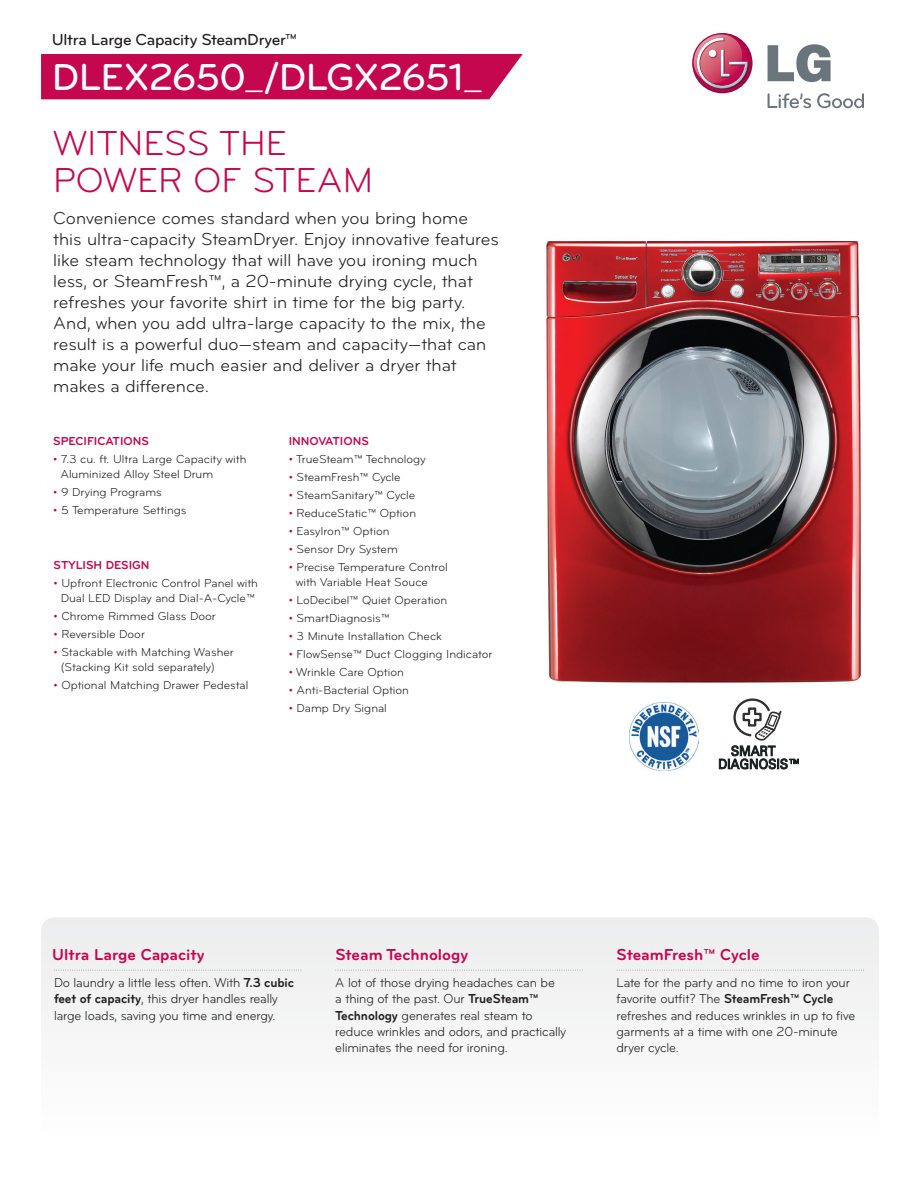
<style>
.page{position:relative;width:918px;height:1188px;background:#fff}
.page>*{position:absolute;margin:0;border:0;box-sizing:border-box;transform-origin:0 0}
.t1{font:500 39px "Bryant LG";letter-spacing:-.025em;color:#fff}
.t2{font:36px/37.5px "Bryant LG";color:#c50750}
.t3{font:18px/21px "Bryant LG";color:#231f20}
.t4{font:700 16.5px "Bryant LG";color:#c50750}
.t5{font:500 16.5px "Bryant LG";letter-spacing:-.02em;color:#231f20}
.t6{font:13.5px/16.2px "Bryant LG";letter-spacing:-.01em;color:#231f20;scale:.95 1}
.t7{font:12px/15px "Bryant LG";color:#231f20}
.t8{font:700 12px "Bryant LG";color:#c50750}
.s1{color:#c50750}
.s2{font-weight:700}
</style>
<div class="page">
<img style="left:546px;top:242px;width:316px;height:441px">
<div style="left:41px;top:917px;width:838px;height:236px;background:#f5f6f6;border-radius:14px"></div>
<div style="left:41px;top:54px;width:482px;height:45px;background:#c50750"></div>
<div style="left:692px;top:33px;width:60px;height:60px;background:#a40646;border-radius:30px"></div>
<svg style="left:692px;top:34px;width:57px;height:56px"></svg>
<svg style="left:768px;top:44px;width:63px;height:38px"></svg>
<svg style="left:768px;top:93px;width:43px;height:15px"></svg>
<svg style="left:817px;top:93px;width:47px;height:15px"></svg>
<svg style="left:54px;top:970px;width:248px;height:1px"></svg>
<svg style="left:617px;top:970px;width:247px;height:1px"></svg>
<svg style="left:337px;top:970px;width:246px;height:1px"></svg>
<svg style="left:719px;top:698px;width:80px;height:71px"></svg>
<img style="left:630px;top:702px;width:69px;height:69px">
<h3 class="t5" style="left:52px;top:29px;width:247px">Ultra Large Capacity SteamDryer™</h3>
<h1 class="t1" style="left:52px;top:53px;width:431px">DLEX2650_/DLGX2651_</h1>
<h2 class="t2" style="left:53px;top:124px;width:321px">Witness the power of steam</h2>
<p class="t3" style="left:53px;top:207px;width:447px">Convenience comes standard when you bring home this ultra-capacity SteamDryer. Enjoy innovative features like steam technology that will have you ironing much less, or SteamFresh™, a 20-minute drying cycle, that refreshes your favorite shirt in time for the big party.<br>And, when you add ultra-large capacity to the mix, the result is a powerful duo—steam and capacity—that can make your life much easier and deliver a dryer that makes a difference.</p>
<p class="t8" style="left:53px;top:434px;width:97px">SPECIFICATIONS</p>
<p class="t7" style="left:60px;top:452px;width:188px;text-indent:-7px"><span class="s1">•</span> 7.3 cu. ft. Ultra Large Capacity with<br>Aluminized Alloy Steel Drum</p>
<p class="t7" style="left:53px;top:485px;width:110px"><span class="s1">•</span> 9 Drying Programs</p>
<p class="t7" style="left:53px;top:503px;width:135px"><span class="s1">•</span> 5 Temperature Settings</p>
<p class="t8" style="left:54px;top:558px;width:97px">STYLISH DESIGN</p>
<p class="t7" style="left:54px;top:576px;width:206px;text-align:center"><span class="s1">•</span> Upfront Electronic Control Panel with<br>Dual LED Display and Dial-A-Cycle™</p>
<p class="t7" style="left:54px;top:609px;width:164px"><span class="s1">•</span> Chrome Rimmed Glass Door</p>
<p class="t7" style="left:54px;top:627px;width:93px"><span class="s1">•</span> Reversible Door</p>
<p class="t7" style="left:61px;top:645px;width:175px;text-indent:-7px"><span class="s1">•</span> Stackable with Matching Washer (Stacking Kit sold separately)</p>
<p class="t7" style="left:54px;top:678px;width:196px"><span class="s1">•</span> Optional Matching Drawer Pedestal</p>
<p class="t8" style="left:289px;top:434px;width:82px">INNOVATIONS</p>
<p class="t7" style="left:289px;top:452px;width:138px"><span class="s1">•</span> TrueSteam™ Technology</p>
<p class="t7" style="left:289px;top:470px;width:113px"><span class="s1">•</span> SteamFresh™ Cycle</p>
<p class="t7" style="left:289px;top:488px;width:128px"><span class="s1">•</span> SteamSanitary™ Cycle</p>
<p class="t7" style="left:289px;top:506px;width:129px"><span class="s1">•</span> ReduceStatic™ Option</p>
<p class="t7" style="left:289px;top:524px;width:102px"><span class="s1">•</span> EasyI ron™ Option</p>
<p class="t7" style="left:289px;top:542px;width:111px"><span class="s1">•</span> Sensor Dry System</p>
<p class="t7" style="left:296px;top:560px;width:154px;text-indent:-7px"><span class="s1">•</span> Precise Temperature Control with Variable H eat Souce</p>
<p class="t7" style="left:289px;top:593px;width:160px"><span class="s1">•</span> LoDecibel™ Quiet Operation</p>
<p class="t7" style="left:289px;top:611px;width:102px"><span class="s1">•</span> SmartDiagnosis™</p>
<p class="t7" style="left:289px;top:629px;width:155px"><span class="s1">•</span> 3 M inute I nstallation Check</p>
<p class="t7" style="left:289px;top:647px;width:205px"><span class="s1">•</span> FlowSense™ Duct Clogging I ndicator</p>
<p class="t7" style="left:289px;top:665px;width:117px"><span class="s1">•</span> Wrinkle Care Option</p>
<p class="t7" style="left:289px;top:683px;width:122px"><span class="s1">•</span> Anti-Bacterial Option</p>
<p class="t7" style="left:289px;top:701px;width:100px"><span class="s1">•</span> Damp Dry Signal</p>
<h3 class="t4" style="left:52px;top:944px;width:154px">Ultra Large Capacity</h3>
<h3 class="t4" style="left:335px;top:944px;width:134px">Steam Technology</h3>
<h3 class="t4" style="left:617px;top:944px;width:145px">SteamFresh™ Cycle</h3>
<p class="t6" style="left:54px;top:975px;width:254px">Do laundry a little less often. With <span class="s2">7.3 cubic feet of capacity</span>, this dryer handles really large loads, saving you time and energy.</p>
<p class="t6" style="left:335px;top:975px;width:245px">A lot of those drying headaches can be<br>a thing of the past. Our <span class="s2">TrueSteam™ Technology</span> generates real steam to reduce wrinkles and odors, and practically eliminates the need for ironing.</p>
<p class="t6" style="left:617px;top:975px;width:253px">Late for the party and no time to iron your favorite outfit? The <span class="s2">SteamFresh™ Cycle </span>refreshes and reduces wrinkles in up to five garments at a time with one 20-minute dryer cycle.</p>
</div>
